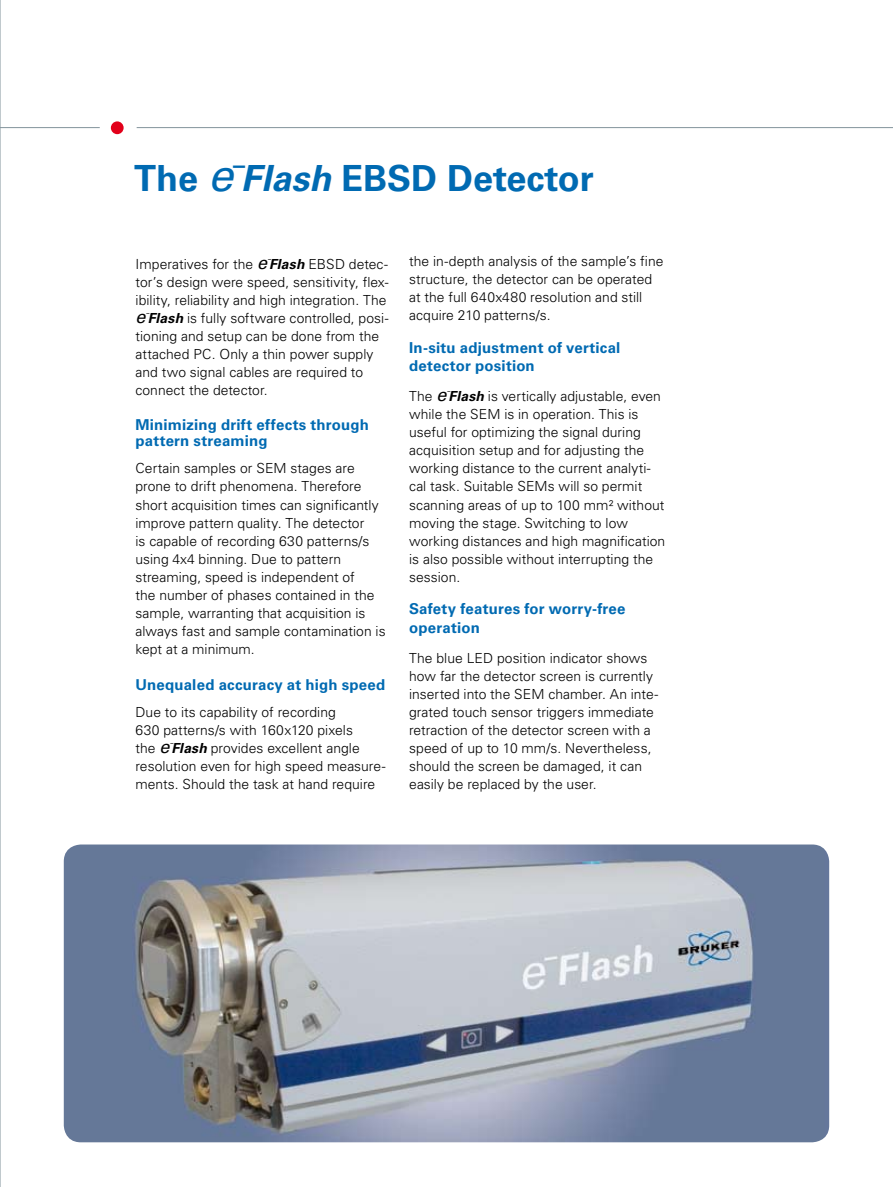
<style>
.page{position:relative;width:893px;height:1187px;background:#fff}
.page>*{position:absolute;margin:0;border:0;box-sizing:border-box;transform-origin:0 0}
.t1{font:700 36px "Univers LT Std";color:#006ab2}
.t2{font:italic 18px "Univers LT Std";color:#000}
.t3{font:700 15px/18.8px "Univers LT Std";letter-spacing:.015em;color:#006ab2}
.t4{font:300 13.8px/18px "Univers LT Std";color:#000}
.t5{font:italic 700 6.15px "Univers LT Std";color:#000}
.s1{font-weight:400;font-style:italic;font-size:45px}
.s2{font-style:italic}
.s3{font-weight:400;font-style:italic;font-size:18px}
.s4{font-weight:700;font-style:italic}
</style>
<div class="page">
<hr style="left:0;top:0;width:1px;height:1186px;background:#82939b">
<div style="left:111px;top:121px;width:13px;height:13px;background:#e2001a;border-radius:50%"></div>
<hr style="left:137px;top:127px;width:756px;height:1px;background:#82939b">
<img style="left:64px;top:844px;width:765px;height:298px">
<hr style="left:0;top:127px;width:100px;height:1px;background:#82939b">
<h1 class="t1" style="left:134px;top:158px;width:461px">The <span class="s1">e</span><sup>–</sup><span class="s2">Flash</span> EBSD Detector</h1>
<p class="t4" style="left:136px;top:255px;width:254px">Imperatives for the <span class="s3">e</span><span class="s4">Flash</span> EBSD detec-</p>
<p class="t5" style="left:268px;top:255px;width:5px">–</p>
<p class="t4" style="left:136px;top:273px;width:255px">tor’s design were speed, sensitivity, flex&shy;ibility, reliability and high integration. The</p>
<h2 class="t2" style="left:136px;top:306px;width:12px">e</h2>
<p class="t4" style="left:135px;top:309px;width:255px;text-indent:12px"><span class="s4">Flash</span> is fully software controlled, posi&shy;tioning and setup can be done from the attached PC. Only a thin power supply and two signal cables are required to connect the detector.</p>
<p class="t3" style="left:135px;top:416px;width:235px;line-height:16.5px">Minimizing drift effects through pattern streaming</p>
<p class="t4" style="left:135px;top:459px;width:252px">Certain samples or SEM stages are prone to drift phenomena. Therefore short acquisition times can significantly improve pattern quality. The detector<br>is capable of recording 630 patterns/s using 4x4 binning. Due to pattern streaming, speed is independent of<br>the number of phases contained in the sample, warranting that acquisition is always fast and sample contamination is kept at a minimum.</p>
<p class="t3" style="left:135px;top:675px;width:251px">Unequaled accuracy at high speed</p>
<p class="t4" style="left:135px;top:703px;width:226px">Due to its capability of recording<br>630 patterns/s with 160x120 pixels the <span class="s3">e</span><span class="s4">Flash</span> provides excellent angle</p>
<p class="t5" style="left:146px;top:309px;width:5px">–</p>
<p class="t5" style="left:170px;top:739px;width:5px">–</p>
<p class="t4" style="left:135px;top:757px;width:252px">resolution even for high speed measure&shy;ments. Should the task at hand require</p>
<p class="t4" style="left:409px;top:252px;width:256px">the in-depth analysis of the sample’s fine structure, the detector can be operated at the full 640x480 resolution and still acquire 210 patterns/s.</p>
<p class="t3" style="left:409px;top:338px;width:213px">In-situ adjustment of vertical detector position</p>
<p class="t4" style="left:409px;top:387px;width:253px">The <span class="s3">e</span><span class="s4">Flash</span> is vertically adjustable, even</p>
<p class="t5" style="left:447px;top:387px;width:5px">–</p>
<p class="t4" style="left:409px;top:405px;width:258px">while the SEM is in operation. This is useful for optimizing the signal during acquisition setup and for adjusting the working distance to the current analyti&shy;cal task. Suitable SEMs will so permit scanning areas of up to 100 mm² without moving the stage. Switching to low working distances and high magnification is also possible without interrupting the session.</p>
<p class="t3" style="left:409px;top:599px;width:218px">Safety features for worry-free operation</p>
<p class="t4" style="left:409px;top:648px;width:251px">The blue LED position indicator shows how far the detector screen is currently inserted into the SEM chamber. An inte&shy;grated touch sensor triggers immediate retraction of the detector screen with a speed of up to 10 mm/s. Nevertheless, should the screen be damaged, it can easily be replaced by the user.</p>
</div>
